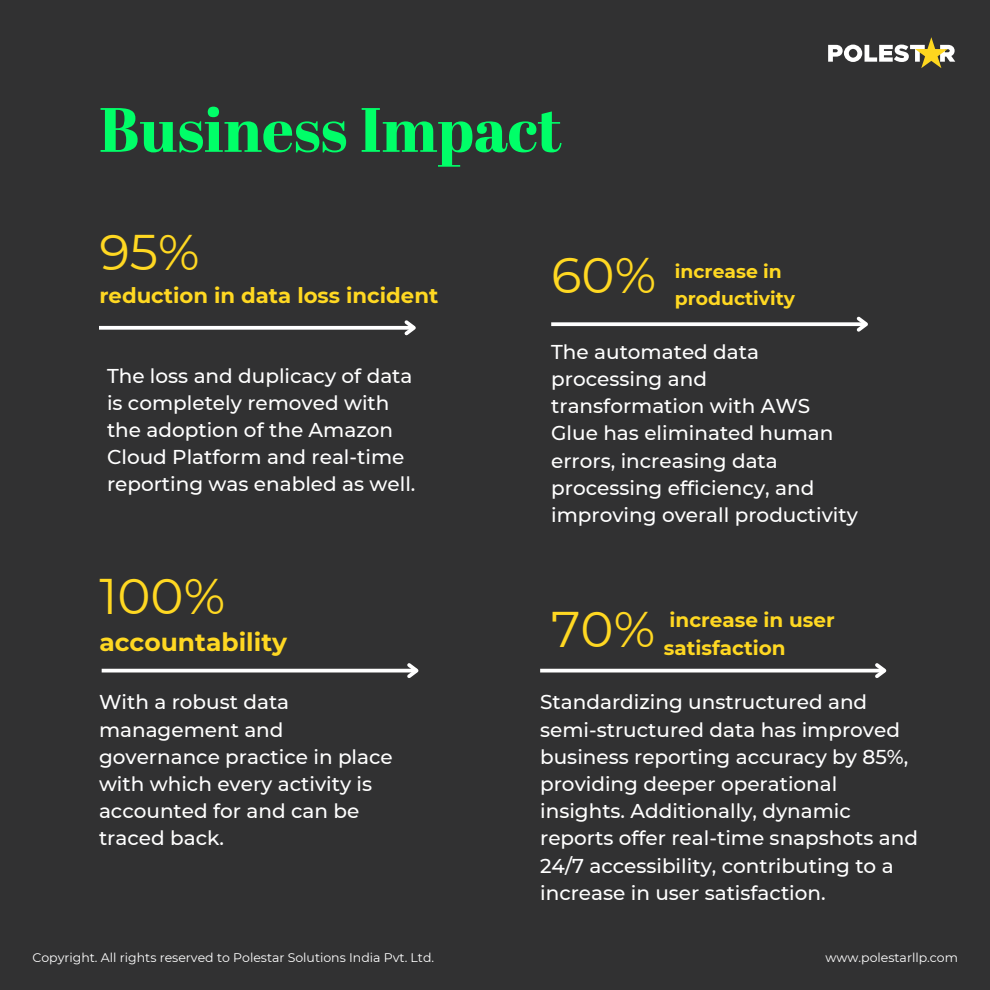
<style>
.page{position:relative;width:990px;height:990px;background:#313132}
.page>*{position:absolute;margin:0;border:0;box-sizing:border-box;transform-origin:0 0}
.t1{font:800 62.5px "Abril Display";color:#00ff68}
.t2{font:50px "Montserrat";color:#ffd822}
.t3{font:700 25px "Montserrat";color:#ffd822}
.t4{font:700 21.25px "Montserrat";color:#ffd822}
.t5{font:500 20px/27.2px "Montserrat";color:#fff}
.t6{font:700 20px/27.2px "Montserrat";color:#ffd822}
.t7{font:700 18.75px/26.2px "Montserrat";color:#ffd822}
.t8{font:12.5px "Montserrat";color:#fff}
</style>
<div class="page">
<svg style="left:828px;top:37px;width:127px;height:31px"></svg>
<svg style="left:99px;top:326px;width:302px;height:4px"></svg>
<svg style="left:401px;top:320px;width:15px;height:16px"></svg>
<svg style="left:102px;top:669px;width:302px;height:4px"></svg>
<svg style="left:404px;top:663px;width:15px;height:15px"></svg>
<svg style="left:540px;top:669px;width:332px;height:4px"></svg>
<svg style="left:872px;top:663px;width:15px;height:15px"></svg>
<svg style="left:551px;top:322px;width:302px;height:4px"></svg>
<svg style="left:853px;top:316px;width:15px;height:16px"></svg>
<h1 class="t1" style="left:99px;top:101px;width:464px">Business Impact</h1>
<h2 class="t2" style="left:99px;top:222px;width:102px">95%</h2>
<p class="t4" style="left:99px;top:282px;width:340px">reduction in data loss incident</p>
<p class="t5" style="left:107px;top:362px;width:310px">The loss and duplicacy of data is completely removed with the adoption of the Amazon<br>Cloud Platform and real-time reporting was enabled as well.</p>
<h2 class="t2" style="left:99px;top:566px;width:127px">100%</h2>
<p class="t3" style="left:99px;top:626px;width:189px">accountability</p>
<h2 class="t2" style="left:551px;top:245px;width:106px">60%</h2>
<p class="t7" style="left:675px;top:258px;width:122px">increase in productivity</p>
<p class="t5" style="left:551px;top:338px;width:308px">The automated data processing and transformation with AWS<br>Glue has eliminated human errors, increasing data processing efficiency, and improving overall productivity</p>
<h2 class="t2" style="left:551px;top:599px;width:105px">70%</h2>
<p class="t6" style="left:664px;top:607px;width:172px">increase in user satisfaction</p>
<p class="t5" style="left:99px;top:689px;width:295px">With a robust data management and governance practice in place with which every activity is accounted for and can be traced back.</p>
<p class="t5" style="left:540px;top:689px;width:379px">Standardizing unstructured and semi-structured data has improved business reporting accuracy by 85%, providing deeper operational insights. Additionally, dynamic reports offer real-time snapshots and 24/7 accessibility, contributing to a increase in user satisfaction.</p>
<p class="t8" style="left:32px;top:950px;width:403px">Copyright. All rights reserved to Polestar Solutions India Pvt. Ltd.</p>
<p class="t8" style="left:826px;top:950px;width:134px">www.polestarllp.com</p>
</div>
